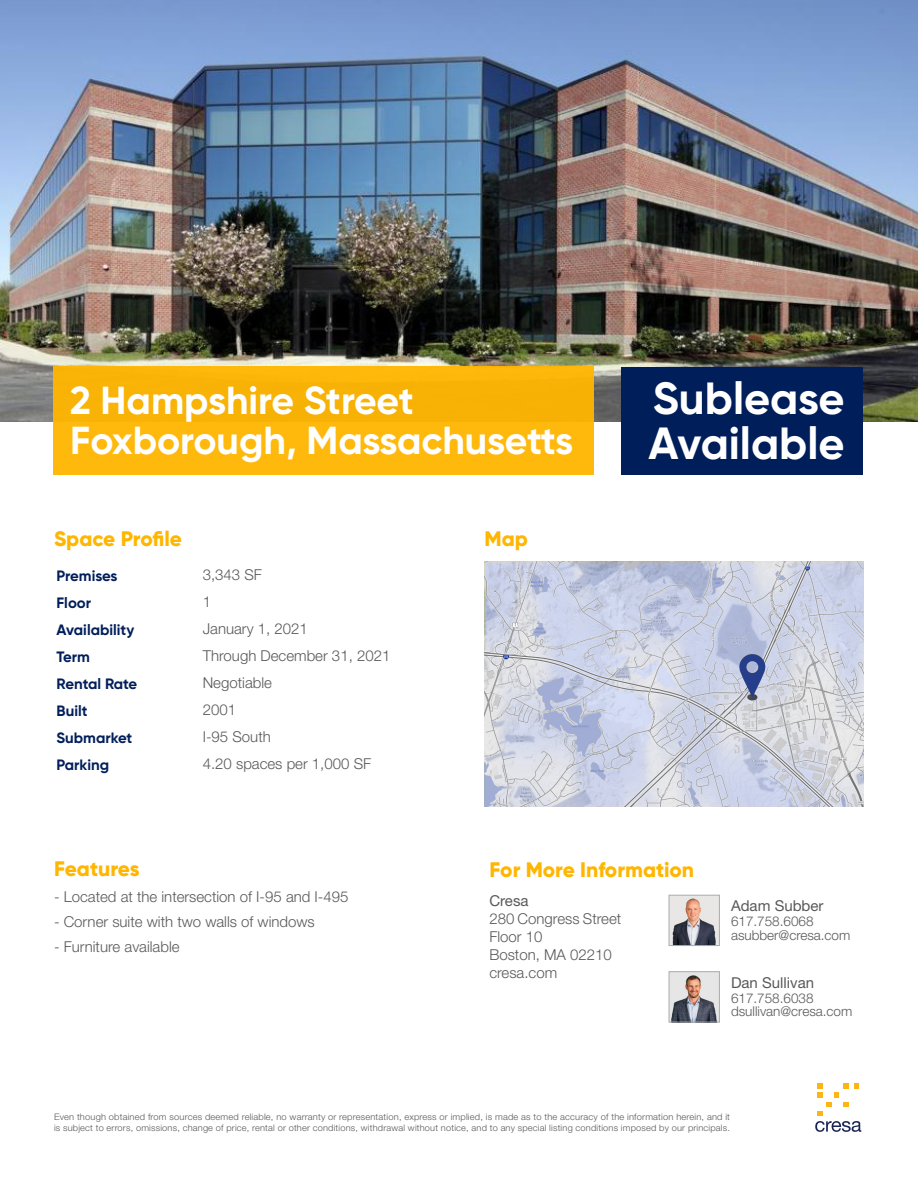
<style>
.page{position:relative;width:918px;height:1188px;background:#fff}
.page>*{position:absolute;margin:0;border:0;box-sizing:border-box;transform-origin:0 0}
.t1{font:700 45px "Gilroy";color:#fff}
.t2{font:700 39px "Gilroy";letter-spacing:-.005em;color:#fff}
.t3{font:800 21px "Gilroy";color:#ffb600}
.Text_White{font:300 15px "Helvetica Neue LT Std";color:#595959}
.t4{font:700 15px "Gilroy";color:#001e5a}
.Text_White-2{font:15px "Helvetica Neue LT Std";color:#595959}
.Text_White-3{font:300 13.5px "Helvetica Neue LT Std";color:#595959}
.t5{font:300 9px/10.5px "Helvetica Neue LT Std";letter-spacing:.02em;color:#595959}
</style>
<div class="page">
<img style="left:0;top:0;width:918px;height:421px">
<div style="left:54px;top:367px;width:540px;height:108px;background:#feb90b"></div>
<div style="left:621px;top:367px;width:242px;height:108px;background:#001e5a"></div>
<svg style="left:815px;top:1084px;width:46px;height:48px"></svg>
<svg style="left:485px;top:562px;width:379px;height:245px;background:#c9cede"></svg>
<img style="left:671px;top:897px;width:47px;height:47px">
<div style="left:669px;top:895px;width:51px;height:51px;border:1px solid #acacac"></div>
<img style="left:671px;top:973px;width:47px;height:47px">
<div style="left:669px;top:971px;width:51px;height:51px;border:1px solid #acacac"></div>
<p class="t2" style="left:70px;top:376px;width:345px">2 Hampshire Street</p>
<p class="t2" style="left:70px;top:416px;width:505px">Foxborough, Massachusetts</p>
<p class="t3" style="left:54px;top:525px;width:130px">Space Profile</p>
<p class="t3" style="left:485px;top:525px;width:45px">Map</p>
<p class="t4" style="left:57px;top:566px;width:63px">Premises</p>
<p class="Text_White" style="left:203px;top:566px;width:61px">3,343 SF</p>
<p class="t4" style="left:57px;top:593px;width:36px">Floor</p>
<p class="Text_White" style="left:203px;top:593px;width:10px">1</p>
<p class="t4" style="left:57px;top:620px;width:79px">Availability</p>
<p class="Text_White" style="left:203px;top:620px;width:107px">January 1, 2021</p>
<p class="t4" style="left:57px;top:647px;width:35px">Term</p>
<p class="Text_White" style="left:203px;top:647px;width:189px">Through December 31, 2021</p>
<p class="t4" style="left:57px;top:674px;width:82px">Rental Rate</p>
<p class="Text_White" style="left:203px;top:674px;width:71px">Negotiable</p>
<p class="t4" style="left:57px;top:701px;width:33px">Built</p>
<p class="Text_White" style="left:203px;top:701px;width:35px">2001</p>
<p class="t4" style="left:57px;top:728px;width:77px">Submarket</p>
<p class="Text_White" style="left:203px;top:728px;width:70px">I-95 South</p>
<p class="t4" style="left:57px;top:755px;width:54px">Parking</p>
<p class="Text_White" style="left:203px;top:755px;width:170px">4.20 spaces per 1,000 SF</p>
<p class="t1" style="left:653px;top:370px;width:193px">Sublease</p>
<p class="t1" style="left:648px;top:415px;width:198px">Available</p>
<p class="t3" style="left:54px;top:855px;width:87px">Features</p>
<p class="Text_White" style="left:54px;top:888px;width:296px">- Located at the intersection of I-95 and I-495</p>
<p class="Text_White" style="left:54px;top:913px;width:262px">- Corner suite with two walls of windows</p>
<p class="Text_White" style="left:54px;top:937px;width:127px">- Furniture available</p>
<p class="t3" style="left:489px;top:857px;width:206px">For More Information</p>
<p class="Text_White-2" style="left:489px;top:891px;width:41px">Cresa</p>
<p class="Text_White" style="left:489px;top:909px;width:133px">280 Congress Street</p>
<p class="Text_White" style="left:489px;top:927px;width:55px">Floor 10</p>
<p class="Text_White" style="left:489px;top:945px;width:124px">Boston, MA 02210</p>
<p class="Text_White" style="left:489px;top:963px;width:69px">cresa.com</p>
<p class="Text_White-2" style="left:731px;top:897px;width:94px">Adam Subber</p>
<p class="Text_White-3" style="left:731px;top:913px;width:84px">617.758.6068</p>
<p class="Text_White-3" style="left:731px;top:927px;width:121px">asubber@cresa.com</p>
<p class="Text_White-2" style="left:731px;top:974px;width:85px">Dan Sullivan</p>
<p class="Text_White-3" style="left:731px;top:990px;width:84px">617.758.6038</p>
<p class="Text_White-3" style="left:731px;top:1003px;width:123px">dsullivan@cresa.com</p>
<p class="t5" style="left:54px;top:1111px;width:678px">Even though obtained from sources deemed reliable, no warranty or representation, express or implied, is made as to the accuracy of the information herein, and it is subject to errors, omissions, change of price, rental or other conditions, withdrawal without notice, and to any special listing conditions imposed by our principals.</p>
</div>
